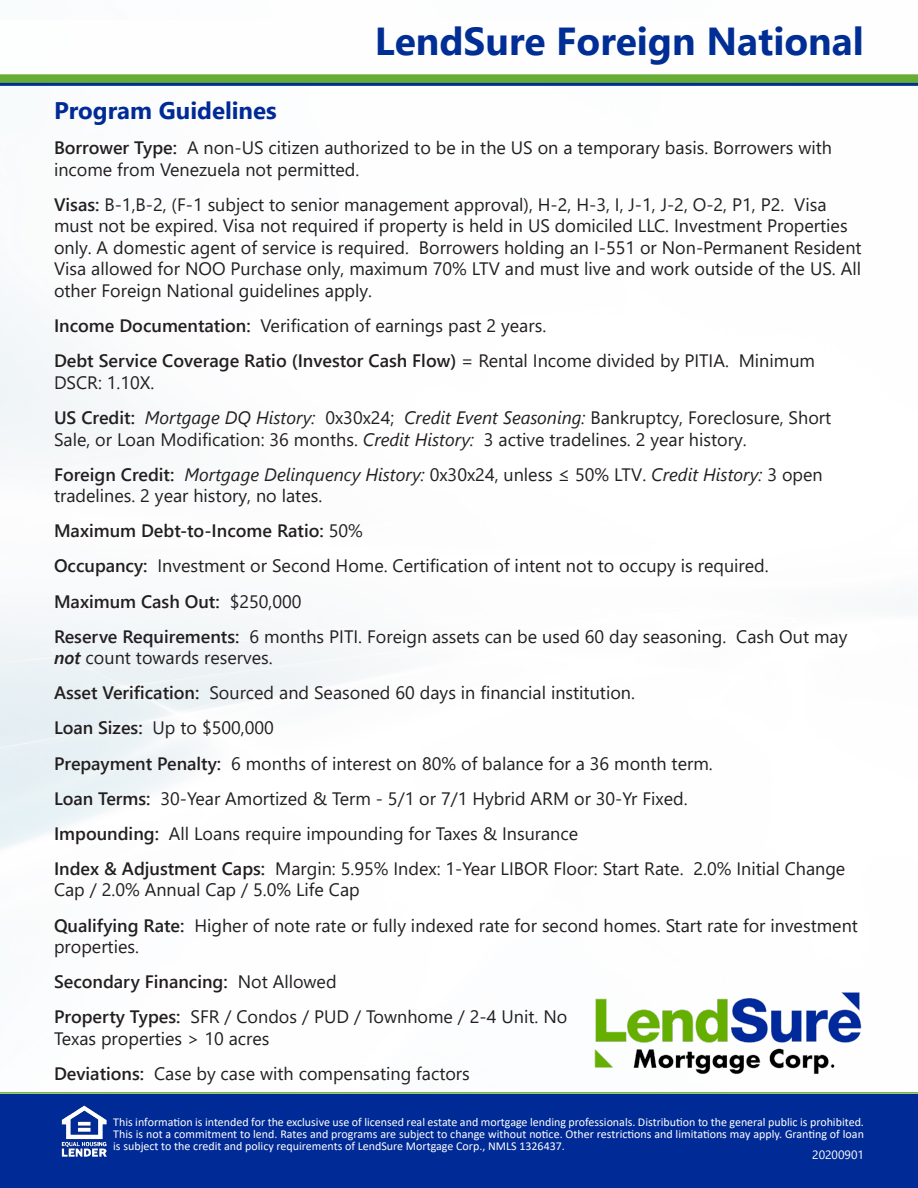
<style>
.page{position:relative;width:918px;height:1188px;background:#fff}
.page>*{position:absolute;margin:0;border:0;box-sizing:border-box;transform-origin:0 0}
.t1{font:700 39px "Segoe UI";color:#002e95}
.t2{font:700 24px "Segoe UI";color:#002a95}
.t3{font:18px/21.6px "Segoe UI";color:#231f20}
.t4{font:600 18px "Segoe UI";color:#231f20}
.t5{font:12px/12px "Calibri";color:#fff;text-align:justify}
.t6{font:12px "Segoe UI";color:#fff}
.s1{font-weight:600}
.s2{font-style:italic}
.s3{font-weight:400}
.s4{font-weight:600;font-style:italic}
</style>
<div class="page">
<img style="left:590px;top:989px;width:272px;height:87px">
<div style="left:0;top:1094px;width:918px;height:94px;background:#002a95"></div>
<hr style="left:0;top:1092px;width:918px;height:2px;background:#5cae32">
<div style="left:0;top:74px;width:918px;height:9px;background:#67ad35"></div>
<hr style="left:0;top:83px;width:918px;height:3px;background:#002e95">
<img style="left:62px;top:1106px;width:44px;height:51px">
<p class="t1" style="left:375px;top:5px;width:491px">LendSure Foreign National</p>
<p class="t2" style="left:54px;top:88px;width:224px">Program Guidelines</p>
<p class="t3" style="left:54px;top:135px;width:780px"><span class="s1">Borrower Type:</span> A non-US citizen authorized to be in the US on a temporary basis. Borrowers with income from Venezuela not permitted.</p>
<p class="t3" style="left:54px;top:192px;width:809px"><span class="s1">Visas:</span> B-1,B-2, (F-1 subject to senior management approval), H-2, H-3, I, J-1, J-2, O-2, P1, P2. Visa must not be expired. Visa not required if property is held in US domiciled LLC. Investment Properties only. A domestic agent of service is required. Borrowers holding an I-551 or Non-Permanent Resident Visa allowed for NOO Purchase only, maximum 70% LTV and must live and work outside of the US. All other Foreign National guidelines apply.</p>
<p class="t3" style="left:54px;top:313px;width:494px"><span class="s1">Income Documentation:</span> Verification of earnings past 2 years.</p>
<p class="t3" style="left:54px;top:348px;width:763px"><span class="s1">Debt Service Coverage Ratio (Investor Cash Flow)</span> = Rental Income divided by PITIA. Minimum<br>DSCR: 1.10X.</p>
<p class="t3" style="left:54px;top:405px;width:779px"><span class="s1">US Credit:</span> <span class="s2">Mortgage DQ History:</span> 0x30x24; <span class="s2">Credit Event Seasoning:</span> Bankruptcy, Foreclosure, Short<br>Sale, or Loan Modification: 36 months. <span class="s2">Credit History:</span> 3 active tradelines. 2 year history.</p>
<p class="t3" style="left:54px;top:462px;width:770px"><span class="s1">Foreign Credit:</span> <span class="s2">Mortgage Delinquency History:</span> 0x30x24, unless ≤ 50% LTV. <span class="s2">Credit History:</span> 3 open tradelines. 2 year history, no lates.</p>
<p class="t4" style="left:54px;top:514px;width:311px">Maximum Debt-to-Income Ratio: <span class="s3">50%</span></p>
<p class="t3" style="left:54px;top:554px;width:716px"><span class="s1">Occupancy:</span> Investment or Second Home. Certification of intent not to occupy is required.</p>
<p class="t4" style="left:54px;top:584px;width:249px">Maximum Cash Out: <span class="s3">$250,000</span></p>
<p class="t3" style="left:54px;top:624px;width:795px"><span class="s1">Reserve Requirements:</span> 6 months PITI. Foreign assets can be used 60 day seasoning. Cash Out may <span class="s4">not</span> count towards reserves.</p>
<p class="t3" style="left:54px;top:681px;width:583px"><span class="s1">Asset Verification:</span> Sourced and Seasoned 60 days in financial institution.</p>
<p class="t3" style="left:54px;top:716px;width:221px"><span class="s1">Loan Sizes:</span> Up to $500,000</p>
<p class="t3" style="left:54px;top:751px;width:660px"><span class="s1">Prepayment Penalty:</span> 6 months of interest on 80% of balance for a 36 month term.</p>
<p class="t3" style="left:54px;top:786px;width:635px"><span class="s1">Loan Terms:</span> 30-Year Amortized &amp; Term - 5/1 or 7/1 Hybrid ARM or 30-Yr Fixed.</p>
<p class="t3" style="left:54px;top:821px;width:526px"><span class="s1">Impounding:</span> All Loans require impounding for Taxes &amp; Insurance</p>
<p class="t3" style="left:54px;top:856px;width:793px"><span class="s1">Index &amp; Adjustment Caps:</span> Margin: 5.95% Index: 1-Year LIBOR Floor: Start Rate. 2.0% Initial Change<br>Cap / 2.0% Annual Cap / 5.0% Life Cap</p>
<p class="t3" style="left:54px;top:913px;width:805px"><span class="s1">Qualifying Rate:</span> Higher of note rate or fully indexed rate for second homes. Start rate for investment properties.</p>
<p class="t4" style="left:54px;top:965px;width:284px">Secondary Financing: <span class="s3">Not Allowed</span></p>
<p class="t3" style="left:54px;top:1005px;width:515px"><span class="s1">Property Types:</span> SFR / Condos / PUD / Townhome / 2-4 Unit. No<br>Texas properties &gt; 10 acres</p>
<p class="t3" style="left:54px;top:1061px;width:417px"><span class="s1">Deviations:</span> Case by case with compensating factors</p>
<p class="t5" style="left:113px;top:1115px;width:752px">This information is intended for the exclusive use of licensed real estate and mortgage lending professionals. Distribution to the general public is prohibited.<br>This is not a commitment to lend. Rates and programs are subject to change without notice. Other restrictions and limitations may apply. Granting of loan is subject to the credit and policy requirements of LendSure Mortgage Corp., NMLS 1326437.</p>
<p class="t6" style="left:812px;top:1143px;width:53px">20200901</p>
</div>
